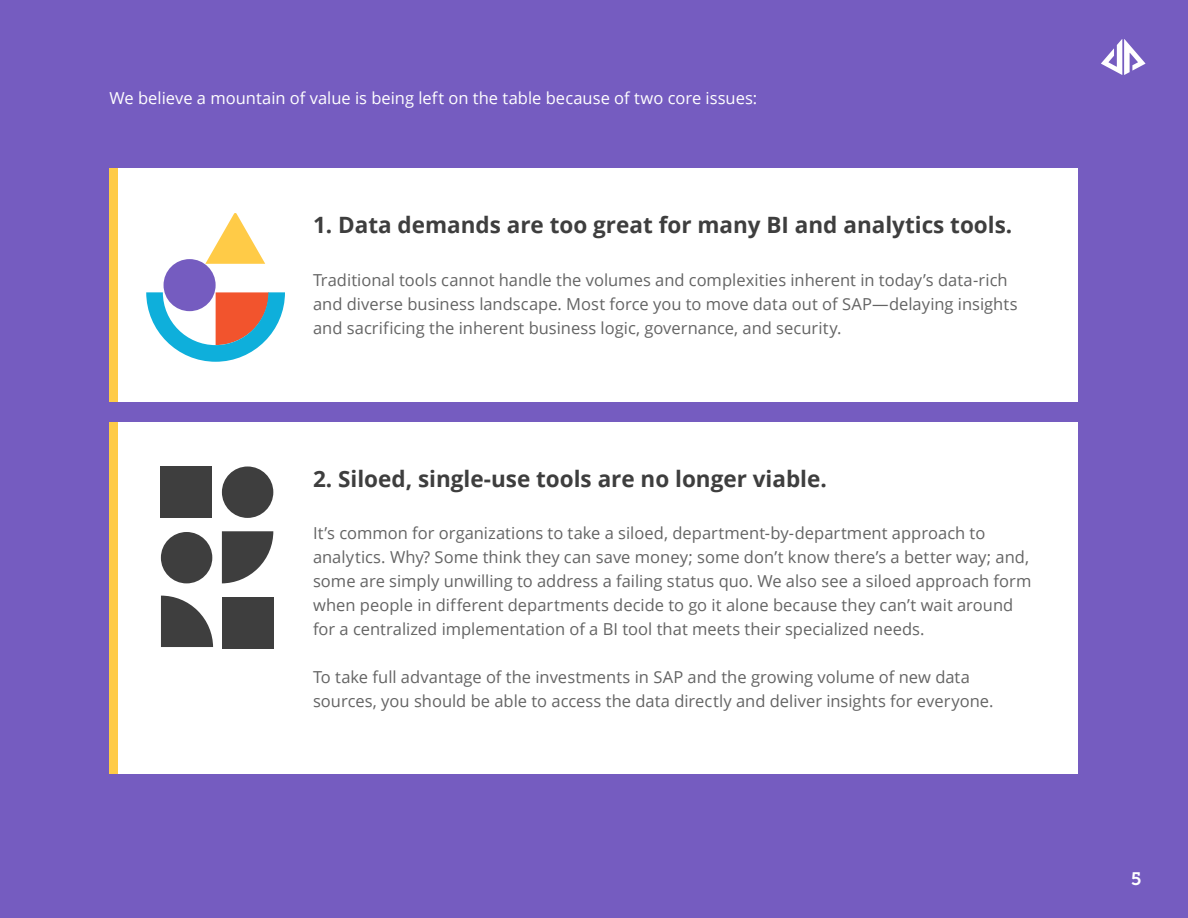
<style>
.page{position:relative;width:1188px;height:918px;background:#755cc0}
.page>*{position:absolute;margin:0;border:0;box-sizing:border-box;transform-origin:0 0}
.t1{font:700 22.5px "Open Sans";color:#3e3e3e}
.t2{font:18px "Museo Slab 700";color:#fff}
.t3{font:16.5px/24px "Open Sans";color:#646464}
.t4{font:16.5px "Open Sans";color:#fff}
</style>
<div class="page">
<div style="left:110px;top:169px;width:968px;height:233px;background:#fff"></div>
<div style="left:110px;top:169px;width:8px;height:233px;background:#ffcb47"></div>
<svg style="left:146px;top:292px;width:139px;height:70px"></svg>
<div style="left:164px;top:259px;width:52px;height:52px;background:#755cc0;border-radius:50%"></div>
<svg style="left:205px;top:213px;width:60px;height:51px"></svg>
<div style="left:110px;top:422px;width:968px;height:352px;background:#fff"></div>
<div style="left:110px;top:422px;width:8px;height:352px;background:#ffcb47"></div>
<svg style="left:222px;top:531px;width:51px;height:52px"></svg>
<div style="left:222px;top:466px;width:51px;height:52px;background:#3e3e3e;border-radius:50%"></div>
<div style="left:223px;top:597px;width:51px;height:51px;background:#3e3e3e"></div>
<svg style="left:161px;top:596px;width:52px;height:51px"></svg>
<div style="left:161px;top:532px;width:51px;height:51px;background:#3e3e3e;border-radius:50%"></div>
<div style="left:160px;top:466px;width:51px;height:52px;background:#3e3e3e"></div>
<svg style="left:1101px;top:39px;width:44px;height:36px"></svg>
<p class="t4" style="left:110px;top:87px;width:649px">We believe a mountain of value is being left on the table because of two core issues:</p>
<p class="t1" style="left:313px;top:209px;width:701px">1. Data demands are too great for many BI and analytics tools.</p>
<p class="t3" style="left:313px;top:267px;width:706px">Traditional tools cannot handle the volumes and complexities inherent in today’s data-rich and diverse business landscape. Most force you to move data out of SAP—delaying insights and sacrificing the inherent business logic, governance, and security.</p>
<p class="t1" style="left:313px;top:463px;width:515px">2. Siloed, single-use tools are no longer viable.</p>
<p class="t3" style="left:313px;top:521px;width:720px">It’s common for organizations to take a siloed, department-by-department approach to analytics. Why? Some think they can save money; some don’t know there’s a better way; and, some are simply unwilling to address a failing status quo. We also see a siloed approach form when people in different departments decide to go it alone because they can’t wait around for a centralized implementation of a BI tool that meets their specialized needs.</p>
<p class="t3" style="left:313px;top:665px;width:682px">To take full advantage of the investments in SAP and the growing volume of new data sources, you should be able to access the data directly and deliver insights for everyone.</p>
<p class="t2" style="left:1131px;top:869px;width:12px">5</p>
</div>
